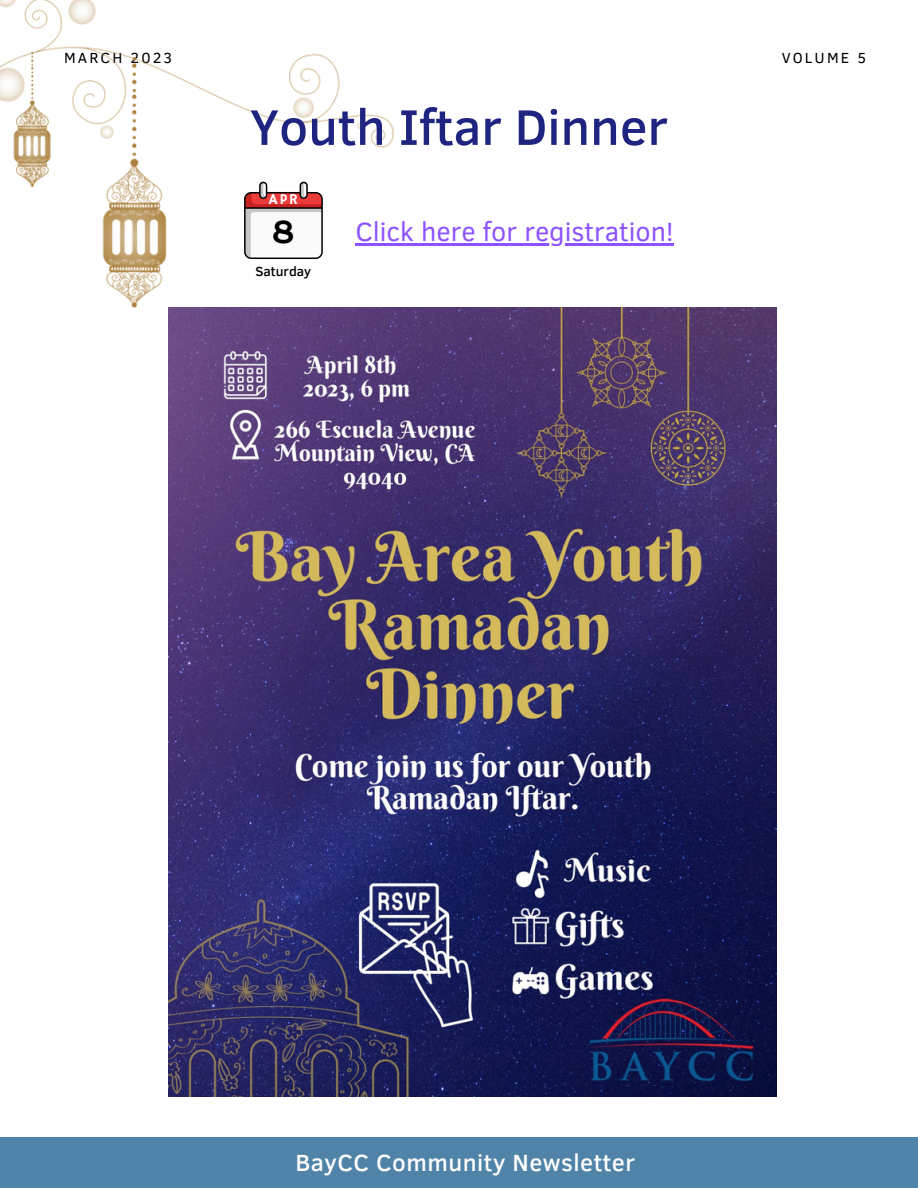
<style>
.page{position:relative;width:918px;height:1188px;background:#fff}
.page>*{position:absolute;margin:0;border:0;box-sizing:border-box;transform-origin:0 0}
.t1{font:500 51px "Clear Sans";color:#1e247f}
.t2{font:34.5px "Hammersmith One";color:#000}
.t3{font:27px "Clear Sans";color:#8c52ff}
.t4{font:500 24px "Clear Sans";letter-spacing:.02em;color:#fffefe}
.t5{font:15px "Clear Sans";letter-spacing:.14em;color:#000}
.t6{font:15px "Hammersmith One";color:#fff}
.t7{font:500 13.5px "Clear Sans";color:#000}
</style>
<div class="page">
<img style="left:168px;top:308px;width:609px;height:789px">
<div style="left:0;top:1137px;width:918px;height:51px;background:#4f83a8"></div>
<img style="left:0;top:0;width:394px;height:308px">
<svg style="left:244px;top:182px;width:79px;height:77px"></svg>
<hr style="left:355px;top:243px;width:319px;height:2px;background:#8c52ff">
<p class="t5" style="left:64px;top:47px;width:110px">MARCH 2023</p>
<p class="t5" style="left:782px;top:47px;width:86px">VOLUME 5</p>
<h1 class="t1" style="left:250px;top:90px;width:420px">Youth Iftar Dinner</h1>
<p class="t6" style="left:269px;top:191px;width:31px">APR</p>
<p class="t2" style="left:272px;top:212px;width:24px">8</p>
<p class="t7" style="left:256px;top:261px;width:57px">Saturday</p>
<p class="t3" style="left:355px;top:212px;width:320px">Click here for registration!</p>
<p class="t4" style="left:295px;top:1145px;width:341px">BayCC Community Newsletter</p>
</div>
